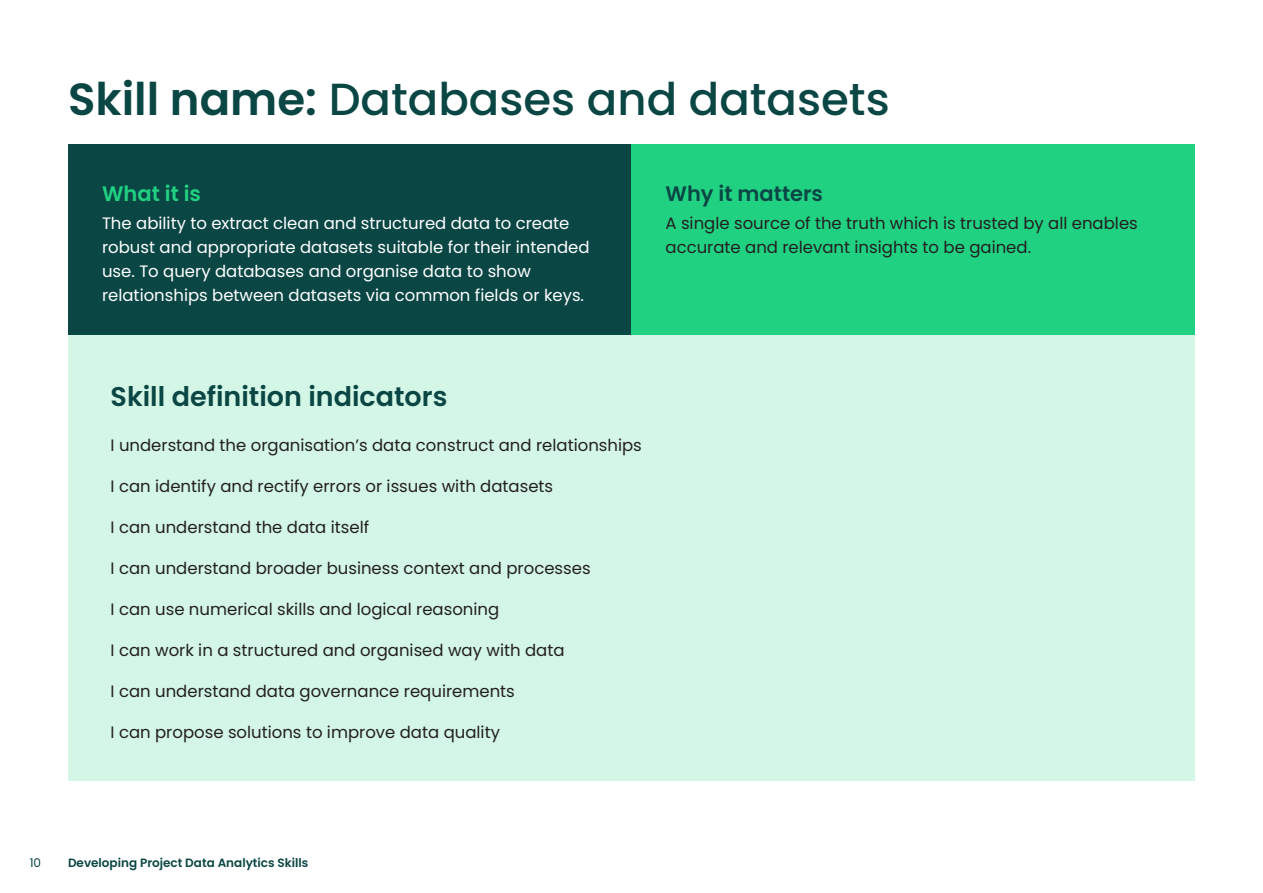
<style>
.page{position:relative;width:1263px;height:893px;background:#fff}
.page>*{position:absolute;margin:0;border:0;box-sizing:border-box;transform-origin:0 0}
.t1{font:500 45px "Poppins";color:#0a4644}
.t2{font:600 27px "Poppins";color:#0a4644}
.t3{font:600 21px "Poppins";color:#0a4644}
.t4{font:600 21px "Poppins";color:#21d182}
.t5{font:16.5px/24px "Poppins";color:#231f20}
.t6{font:16.5px/24px "Poppins";color:#fff}
.t7{font:600 12px "Poppins";color:#0a4644}
.t8{font:12px "Poppins";color:#0a4644}
.s1{font-weight:600}
</style>
<div class="page">
<div style="left:68px;top:145px;width:563px;height:190px;background:#094644"></div>
<div style="left:631px;top:145px;width:564px;height:190px;background:#21d182"></div>
<div style="left:68px;top:335px;width:1127px;height:446px;background:#d3f6e6"></div>
<h1 class="t1" style="left:68px;top:73px;width:823px"><span class="s1">Skill name:</span> Databases and datasets</h1>
<p class="t4" style="left:102px;top:181px;width:101px">What it is</p>
<p class="t6" style="left:102px;top:211px;width:489px">The ability to extract clean and structured data to create robust and appropriate datasets suitable for their intended use. To query databases and organise data to show relationships between datasets via common fields or keys.</p>
<p class="t3" style="left:665px;top:181px;width:159px">Why it matters</p>
<p class="t5" style="left:665px;top:211px;width:474px">A single source of the truth which is trusted by all enables accurate and relevant insights to be gained.</p>
<h2 class="t2" style="left:111px;top:381px;width:338px">Skill definition indicators</h2>
<p class="t5" style="left:111px;top:433px;width:533px">I understand the organisation’s data construct and relationships</p>
<p class="t5" style="left:111px;top:474px;width:444px">I can identify and rectify errors or issues with datasets</p>
<p class="t5" style="left:111px;top:515px;width:260px">I can understand the data itself</p>
<p class="t5" style="left:111px;top:556px;width:482px">I can understand broader business context and processes</p>
<p class="t5" style="left:111px;top:597px;width:390px">I can use numerical skills and logical reasoning</p>
<p class="t5" style="left:111px;top:638px;width:455px">I can work in a structured and organised way with data</p>
<p class="t5" style="left:111px;top:679px;width:406px">I can understand data governance requirements</p>
<p class="t5" style="left:111px;top:720px;width:391px">I can propose solutions to improve data quality</p>
<p class="t8" style="left:30px;top:856px;width:13px">10</p>
<p class="t7" style="left:68px;top:856px;width:242px">Developing Project Data Analytics Skills</p>
</div>
